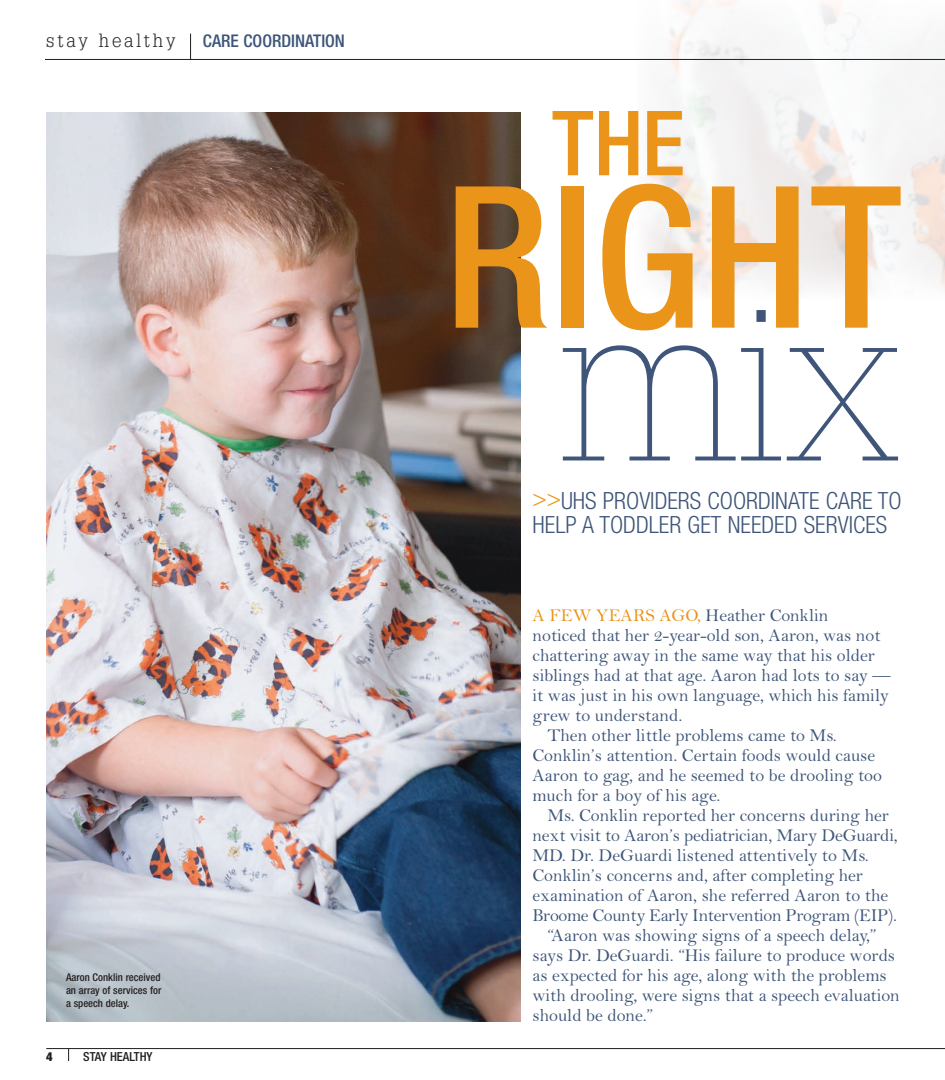
<style>
.page{position:relative;width:945px;height:1080px;background:#fff}
.page>*{position:absolute;margin:0;border:0;box-sizing:border-box;transform-origin:0 0}
.t1{font:100 219.25px "Glypha LT Std";color:#3f557a}
.t2{font:500 condensed 197.75px "Helvetica Neue LT Std";color:#ea941a}
.t3{font:500 condensed 90px "Helvetica Neue LT Std";color:#ea941a}
._04_Deck_feature_UHS{font:300 condensed 23.75px/23.8px "Helvetica Neue LT Std";color:#3e5579}
._01_Body_Indent_UHS{font:18.12px/20px "Bell MT Std";color:#3e5579}
._01_Body_No_Indent_U{font:18.12px/20px "Bell MT Std";color:#3e5579}
.t4{font:500 condensed 17.5px "Helvetica Neue LT Std";color:#3e5579}
.t5{font:500 condensed 12.5px "Helvetica Neue LT Std";color:#231f20}
.t6{font:900 condensed 12.5px "Helvetica Neue LT Std";color:#231f20}
._05_photo_caption_UH{font:500 condensed 10.62px/13.1px "Helvetica Neue LT Std";color:#231f20;text-align:justify}
.s1{font-family:"Glypha LT Std";font-weight:300;font-stretch:normal;font-size:18.75px;color:#231f20}
.s2{color:#3e5579}
.s3{color:#ea941a}
</style>
<div class="page">
<img style="left:637px;top:0;width:308px;height:291px">
<hr style="left:45px;top:59px;width:900px;height:1px;background:#231f20">
<svg style="left:190px;top:34px;width:1px;height:25px"></svg>
<hr style="left:46px;top:1048px;width:899px;height:1px;background:#231f20">
<svg style="left:68px;top:1049px;width:1px;height:12px"></svg>
<img style="left:47px;top:112px;width:474px;height:910px">
<p class="t4" style="left:46px;top:30px;width:300px"><span class="s1">stay healthy</span> CARE COORDINATION</p>
<p class="_05_photo_caption_UH" style="left:66px;top:970px;width:97px">Aaron Conklin received an array of services for a speech delay.</p>
<p class="t6" style="left:46px;top:1049px;width:8px">4</p>
<p class="t5" style="left:83px;top:1049px;width:71px">STAY HEALTHY</p>
<p class="t3" style="left:552px;top:90px;width:135px">THE</p>
<p class="t2" style="left:444px;top:140px;width:459px">RIGHT</p>
<p class="t1" style="left:558px;top:256px;width:340px">m<span class="s2">i</span>x</p>
<p class="_04_Deck_feature_UHS" style="left:532px;top:488px;width:371px"><span class="s3">&gt;&gt;</span>UHS PROVIDERS COORDINATE CARE TO<br>HELP A TODDLER GET NEEDED SERVICES</p>
<p class="_01_Body_No_Indent_U" style="left:532px;top:606px;width:360px"><span class="s3">A FEW YEARS AGO,</span> Heather Conklin<br>noticed that her 2-year-old son, Aaron, was not chattering away in the same way that his older siblings had at that age. Aaron had lots to say — it was just in his own language, which his family grew to understand.</p>
<p class="_01_Body_Indent_UHS" style="left:532px;top:726px;width:351px;text-indent:15px">Then other little problems came to Ms.<br>Conklin’s attention. Certain foods would cause Aaron to gag, and he seemed to be drooling too much for a boy of his age.</p>
<p class="_01_Body_Indent_UHS" style="left:532px;top:806px;width:367px;text-indent:15px">Ms. Conklin reported her concerns during her next visit to Aaron’s pediatrician, Mary DeGuardi, MD. Dr. DeGuardi listened attentively to Ms.<br>Conklin’s concerns and, after completing her examination of Aaron, she referred Aaron to the Broome County Early Intervention Program (EIP).</p>
<p class="_01_Body_Indent_UHS" style="left:532px;top:926px;width:369px;text-indent:15px">“Aaron was showing signs of a speech delay,” says Dr. DeGuardi. “His failure to produce words as expected for his age, along with the problems with drooling, were signs that a speech evaluation should be done.”</p>
</div>
